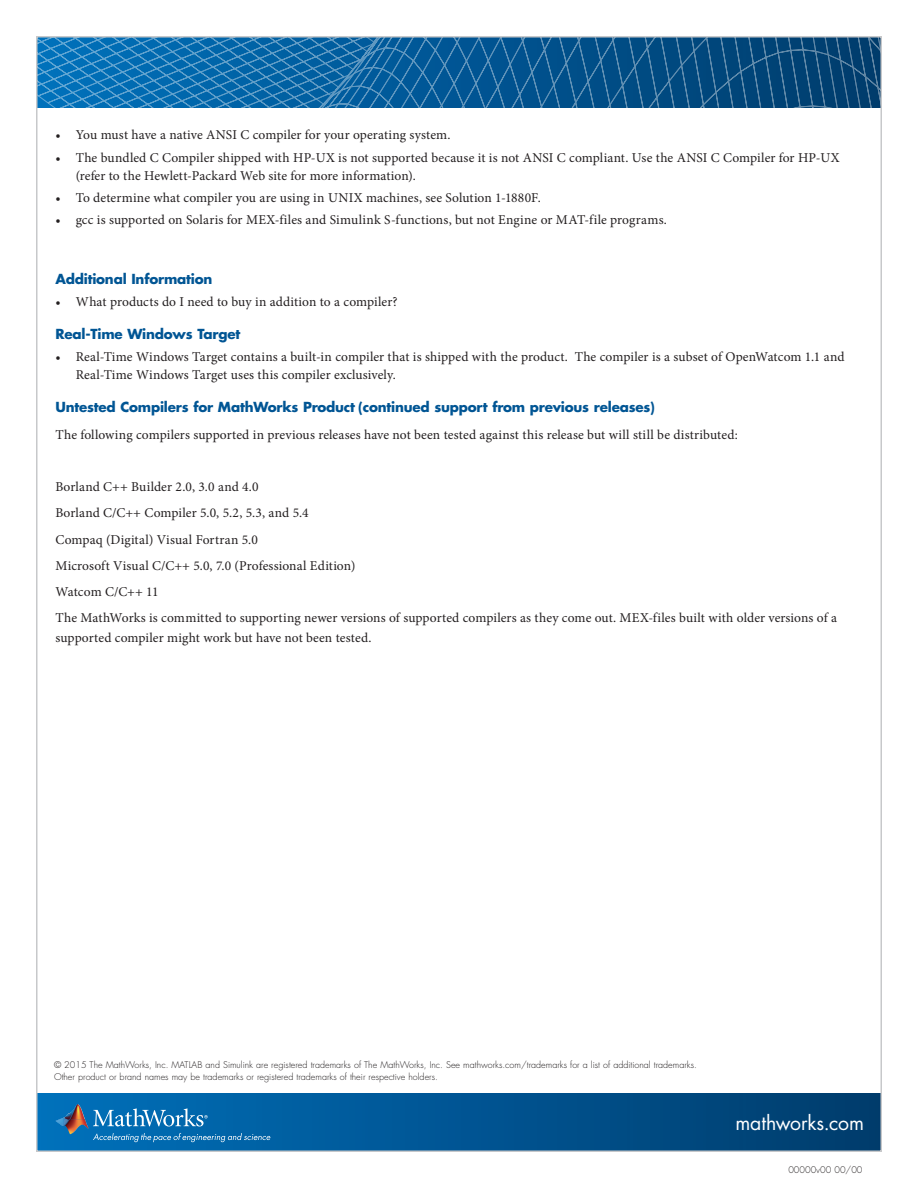
<style>
.page{position:relative;width:918px;height:1188px;background:#fff}
.page>*{position:absolute;margin:0;border:0;box-sizing:border-box;transform-origin:0 0}
.t1{font:19.5px "Futura Std";letter-spacing:-.005em;color:#fff}
.Body_-_Copy{font:13.5px/18px "Minion Pro";letter-spacing:.005em;color:#231f20}
.Subhead{font:700 13.5px "Futura Std";letter-spacing:-.015em;color:#005594}
.t2{font:300 9px/11.2px "Futura Std";color:#231f20}
</style>
<div class="page">
<div style="left:37px;top:1094px;width:844px;height:57px;background:linear-gradient(to right,#0070bb,#003b6c)"></div>
<svg style="left:39px;top:39px;width:384px;height:69px;background:#1873b0"></svg>
<svg style="left:423px;top:39px;width:25px;height:69px;background:#0e5f9b"></svg>
<svg style="left:448px;top:39px;width:16px;height:69px"></svg>
<svg style="left:464px;top:39px;width:415px;height:69px;background:#0d5286"></svg>
<img style="left:64px;top:1104px;width:21px;height:15px">
<svg style="left:56px;top:1118px;width:8px;height:8px"></svg>
<img style="left:64px;top:1119px;width:25px;height:15px">
<svg style="left:93px;top:1133px;width:177px;height:9px;background:#2d82bb"></svg>
<svg style="left:93px;top:1108px;width:115px;height:19px;background:#3e8ec3"></svg>
<p class="Body_-_Copy" style="left:56px;top:126px;width:397px">• You must have a native ANSI C compiler for your operating system.</p>
<p class="Body_-_Copy" style="left:76px;top:148px;width:766px;text-indent:-20px">• The bundled C Compiler shipped with HP-UX is not supported because it is not ANSI C compliant. Use the ANSI C Compiler for HP-UX (refer to the Hewlett-Packard Web site for more information).</p>
<p class="Body_-_Copy" style="left:56px;top:189px;width:487px">• To determine what compiler you are using in UNIX machines, see Solution 1-1880F.</p>
<p class="Body_-_Copy" style="left:56px;top:211px;width:613px">• gcc is supported on Solaris for MEX-files and Simulink S-functions, but not Engine or MAT-file programs.</p>
<p class="Subhead" style="left:56px;top:270px;width:158px">Additional Information</p>
<p class="Body_-_Copy" style="left:56px;top:293px;width:343px">• What products do I need to buy in addition to a compiler?</p>
<p class="Subhead" style="left:56px;top:325px;width:186px">Real-Time Windows Target</p>
<p class="Body_-_Copy" style="left:76px;top:348px;width:770px;text-indent:-20px">• Real-Time Windows Target contains a built-in compiler that is shipped with the product. The compiler is a subset of OpenWatcom 1.1 and<br>Real-Time Windows Target uses this compiler exclusively.</p>
<p class="Subhead" style="left:56px;top:398px;width:601px">Untested Compilers for MathWorks Product (continued support from previous releases)</p>
<p class="Body_-_Copy" style="left:56px;top:425px;width:684px">The following compilers supported in previous releases have not been tested against this release but will still be distributed:</p>
<p class="Body_-_Copy" style="left:56px;top:478px;width:205px">Borland C++ Builder 2.0, 3.0 and 4.0</p>
<p class="Body_-_Copy" style="left:56px;top:504px;width:255px">Borland C/C++ Compiler 5.0, 5.2, 5.3, and 5.4</p>
<p class="Body_-_Copy" style="left:56px;top:530px;width:204px">Compaq (Digital) Visual Fortran 5.0</p>
<p class="Body_-_Copy" style="left:56px;top:557px;width:301px">Microsoft Visual C/C++ 5.0, 7.0 (Professional Edition)</p>
<p class="Body_-_Copy" style="left:56px;top:583px;width:105px">Watcom C/C++ 11</p>
<p class="Body_-_Copy" style="left:56px;top:608px;width:783px;line-height:19.5px">The MathWorks is committed to supporting newer versions of supported compilers as they come out. MEX-files built with older versions of a supported compiler might work but have not been tested.</p>
<p class="t2" style="left:54px;top:1060px;width:644px">© 2015 The MathWorks, Inc. MATLAB and Simulink are registered trademarks of The MathWorks, Inc. See mathworks.com/trademarks for a list of additional trademarks.<br>Other product or brand names may be trademarks or registered trademarks of their respective holders.</p>
<h1 class="t1" style="left:735px;top:1110px;width:130px">mathworks.com</h1>
<p class="t2" style="left:788px;top:1165px;width:76px">00000v00 00/00</p>
</div>
